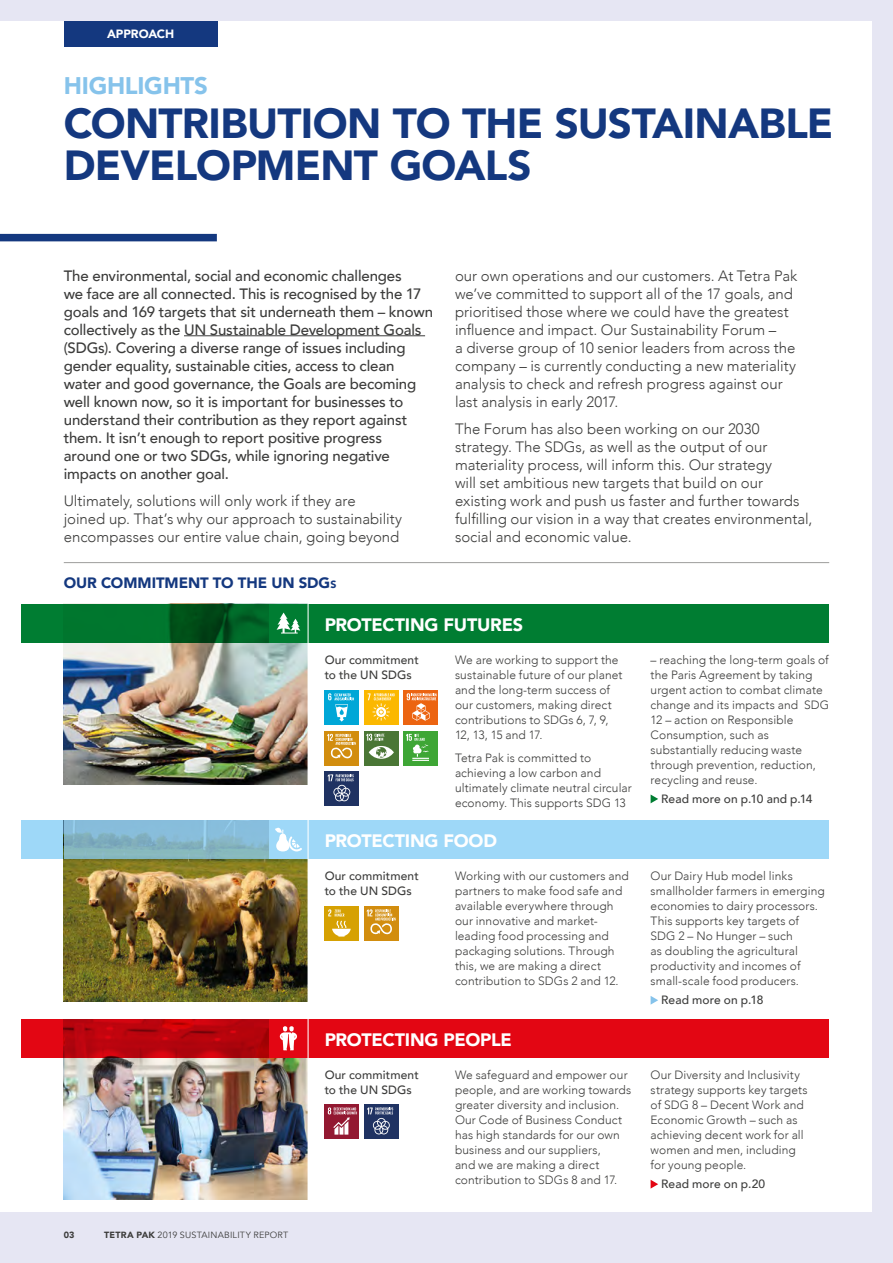
<style>
.page{position:relative;width:893px;height:1263px;background:#e6e6f3}
.page>*{position:absolute;margin:0;border:0;box-sizing:border-box;transform-origin:0 0}
._00_Page_Heads_28_28{font:900 42px/42px "Avenir";letter-spacing:-.02em;color:#14387f}
._00_HIGHLIGHTS_16_28{font:900 24px "Avenir";letter-spacing:-.01em;color:#86c3eb}
._04_Intro_large{font:900 18px "Avenir";letter-spacing:-.015em;color:#fff}
._11a_Body_copy_Mediu{font:500 15px/18px "Avenir";letter-spacing:-.01em;color:#3c3c3b}
._11a_Body_copy_Mediu-2{font:300 15px/18px "Avenir";color:#3c3c3b}
._11_Body_copy{font:300 15px/18px "Avenir";color:#3c3c3b}
._03_Subhead_CAPS{font:900 15px "Avenir";letter-spacing:-.005em;color:#14387f}
._08_Quote{font:300 12px/15px "Avenir";letter-spacing:.01em;color:#3c3c3b}
._08_Quote-2{font:500 12px/15px "Avenir";letter-spacing:.01em;color:#3c3c3b}
.PAGE_HEADER___CHAPTE{font:900 12px "Avenir";letter-spacing:-.01em;color:#fff}
._22_Running_footer{font:9px "Avenir";letter-spacing:.02em;color:#3c3c3b}
.Folios{font:900 9px "Avenir";color:#3c3c3b}
.s1{font-size:10.5px}
.s2{font-weight:900}
</style>
<div class="page">
<div style="left:0;top:21px;width:872px;height:1191px;background:#fff"></div>
<div style="left:64px;top:21px;width:153px;height:26px;background:#14387f"></div>
<hr style="left:184px;top:335px;width:241px;height:1px;background:#3c3c3b">
<div style="left:0;top:234px;width:217px;height:7px;background:#14387f"></div>
<hr style="left:64px;top:562px;width:765px;height:1px;background:#9d9d9c">
<img style="left:64px;top:1057px;width:244px;height:143px">
<img style="left:64px;top:859px;width:244px;height:142px">
<svg style="left:21px;top:1019px;width:808px;height:38px;background:#d70511"></svg>
<div style="left:269px;top:1019px;width:39px;height:38px;background:#e30613"></div>
<svg style="left:280px;top:1026px;width:17px;height:24px"></svg>
<div style="left:325px;top:1105px;width:34px;height:34px;background:#931831"></div>
<svg style="left:328px;top:1107px;width:29px;height:27px"></svg>
<div style="left:364px;top:1105px;width:34px;height:34px;background:#1f3262"></div>
<svg style="left:367px;top:1107px;width:26px;height:27px"></svg>
<img style="left:64px;top:642px;width:244px;height:143px">
<div style="left:21px;top:604px;width:808px;height:38px;background:#007d32"></div>
<svg style="left:651px;top:794px;width:7px;height:9px"></svg>
<svg style="left:277px;top:612px;width:23px;height:21px"></svg>
<div style="left:325px;top:690px;width:34px;height:34px;background:#00a7d7"></div>
<svg style="left:328px;top:693px;width:26px;height:29px"></svg>
<div style="left:364px;top:690px;width:34px;height:34px;background:#fbb800"></div>
<svg style="left:368px;top:693px;width:27px;height:28px"></svg>
<div style="left:404px;top:690px;width:34px;height:34px;background:#ec6411"></div>
<svg style="left:407px;top:693px;width:29px;height:28px"></svg>
<div style="left:325px;top:731px;width:34px;height:34px;background:#d28d0e"></div>
<svg style="left:327px;top:734px;width:29px;height:25px"></svg>
<div style="left:364px;top:731px;width:34px;height:34px;background:#4a7635"></div>
<svg style="left:366px;top:734px;width:28px;height:25px"></svg>
<div style="left:404px;top:731px;width:34px;height:34px;background:#3ea635"></div>
<svg style="left:406px;top:734px;width:23px;height:27px"></svg>
<div style="left:325px;top:771px;width:34px;height:34px;background:#1f3262"></div>
<svg style="left:328px;top:774px;width:26px;height:27px"></svg>
<div style="left:21px;top:820px;width:808px;height:39px;background:#9ed8f8"></div>
<svg style="left:64px;top:820px;width:205px;height:39px;background:#85b8cb"></svg>
<svg style="left:275px;top:827px;width:27px;height:24px"></svg>
<div style="left:325px;top:906px;width:34px;height:35px;background:#d6a102"></div>
<svg style="left:328px;top:909px;width:23px;height:27px"></svg>
<div style="left:364px;top:906px;width:35px;height:35px;background:#d28d0e"></div>
<svg style="left:367px;top:909px;width:29px;height:26px"></svg>
<hr style="left:308px;top:600px;width:1px;height:601px;background:#fff">
<svg style="left:651px;top:996px;width:7px;height:9px"></svg>
<svg style="left:651px;top:1180px;width:7px;height:8px"></svg>
<p class="PAGE_HEADER___CHAPTE" style="left:107px;top:24px;width:69px">APPROACH</p>
<p class="_00_HIGHLIGHTS_16_28" style="left:64px;top:65px;width:146px">HIGHLIGHTS</p>
<p class="_00_Page_Heads_28_28" style="left:64px;top:101px;width:771px">CONTRIBUTION TO THE SUSTAINABLE<br>DEVELOPMENT GOALS</p>
<p class="_11a_Body_copy_Mediu" style="left:64px;top:266px;width:371px">The environmental, social and economic challenges<br>we face are all connected. This is recognised by the 17 goals and 169 targets that sit underneath them – known collectively as the UN Sustainable Development Goals (SDGs). Covering a diverse range of issues including gender equality, sustainable cities, access to clean water and good governance, the Goals are becoming well known now, so it is important for businesses to understand their contribution as they report against them. It isn’t enough to report positive progress around one or two SDGs, while ignoring negative impacts on another goal.</p>
<p class="_11a_Body_copy_Mediu-2" style="left:64px;top:491px;width:340px">Ultimately, solutions will only work if they are<br>joined up. That’s why our approach to sustainability encompasses our entire value chain, going beyond</p>
<p class="_03_Subhead_CAPS" style="left:64px;top:569px;width:274px">OUR COMMITMENT TO THE UN SDG<span class="s1">s</span></p>
<p class="_11a_Body_copy_Mediu-2" style="left:455px;top:266px;width:344px">our own operations and our customers. At Tetra Pak we’ve committed to support all of the 17 goals, and prioritised those where we could have the greatest influence and impact. Our Sustainability Forum –<br>a diverse group of 10 senior leaders from across the company – is currently conducting a new materiality analysis to check and refresh progress against our last analysis in early 2017.</p>
<p class="_11_Body_copy" style="left:455px;top:419px;width:359px">The Forum has also been working on our 2030 strategy. The SDGs, as well as the output of our materiality process, will inform this. Our strategy<br>will set ambitious new targets that build on our existing work and push us faster and further towards fulfilling our vision in a way that creates environmental, social and economic value.</p>
<p class="_04_Intro_large" style="left:325px;top:609px;width:200px">PROTECTING FUTURES</p>
<p class="_08_Quote" style="left:455px;top:652px;width:169px">We are working to support the sustainable future of our planet and the long-term success of our customers, making direct contributions to SDGs 6, 7, 9,<br>12, 13, 15 and 17.</p>
<p class="_08_Quote" style="left:455px;top:751px;width:178px">Tetra Pak is committed to achieving a low carbon and ultimately climate neutral circular economy. This supports SDG 13</p>
<p class="_08_Quote-2" style="left:325px;top:651px;width:96px">Our commitment to the UN SDGs</p>
<p class="_08_Quote" style="left:651px;top:652px;width:180px">– reaching the long-term goals of the Paris Agreement by taking urgent action to combat climate change and its impacts and SDG<br>12 – action on Responsible<br>Consumption, such as substantially reducing waste through prevention, reduction, recycling and reuse.</p>
<p class="_08_Quote-2" style="left:661px;top:791px;width:153px">Read more on p.10 and p.14</p>
<p class="_04_Intro_large" style="left:325px;top:825px;width:174px">PROTECTING FOOD</p>
<p class="_08_Quote-2" style="left:325px;top:868px;width:96px">Our commitment to the UN SDGs</p>
<p class="_08_Quote" style="left:455px;top:868px;width:175px">Working with our customers and partners to make food safe and available everywhere through our innovative and market&shy;leading food processing and packaging solutions. Through this, we are making a direct contribution to SDGs 2 and 12.</p>
<p class="_08_Quote" style="left:651px;top:868px;width:176px">Our Dairy Hub model links smallholder farmers in emerging economies to dairy processors.<br>This supports key targets of<br>SDG 2 – No Hunger – such<br>as doubling the agricultural productivity and incomes of small-scale food producers.</p>
<p class="_08_Quote-2" style="left:661px;top:992px;width:104px">Read more on p.18</p>
<p class="Folios" style="left:64px;top:1227px;width:12px">03</p>
<p class="_22_Running_footer" style="left:104px;top:1229px;width:186px"><span class="s2">TETRA PAK</span> 2019 SUSTAINABILITY REPORT</p>
<p class="_04_Intro_large" style="left:325px;top:1024px;width:189px">PROTECTING PEOPLE</p>
<p class="_08_Quote-2" style="left:325px;top:1066px;width:96px">Our commitment to the UN SDGs</p>
<p class="_08_Quote" style="left:455px;top:1067px;width:178px">We safeguard and empower our people, and are working towards greater diversity and inclusion.<br>Our Code of Business Conduct has high standards for our own business and our suppliers,<br>and we are making a direct contribution to SDGs 8 and 17.</p>
<p class="_08_Quote" style="left:651px;top:1067px;width:159px">Our Diversity and Inclusivity strategy supports key targets of SDG 8 – Decent Work and<br>Economic Growth – such as achieving decent work for all women and men, including for young people.</p>
<p class="_08_Quote-2" style="left:661px;top:1176px;width:105px">Read more on p.20</p>
</div>
